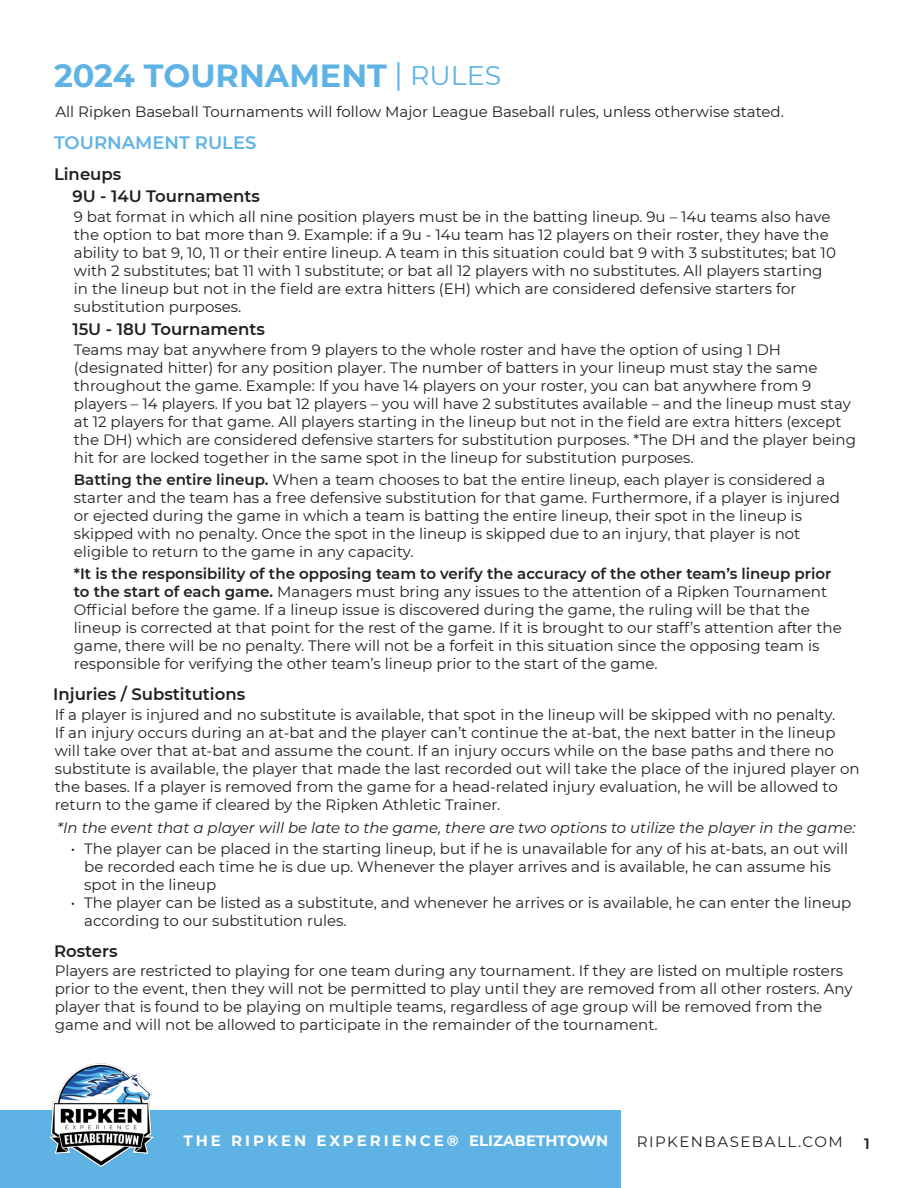
<style>
.page{position:relative;width:918px;height:1188px;background:#fff}
.page>*{position:absolute;margin:0;border:0;box-sizing:border-box;transform-origin:0 0}
.t1{font:700 31.95px "Montserrat";color:#5eb3e4}
.t2{font:600 18px "Montserrat";color:#5eb3e4}
.t3{font:600 16.5px "Montserrat";color:#231f20}
.t4{font:15px/18px "Montserrat";color:#231f20}
.t5{font:italic 15px "Montserrat";color:#231f20}
.t6{font:700 15px "Montserrat";letter-spacing:.19em;color:#fff}
.t7{font:15px "Montserrat";letter-spacing:.1em;color:#231f20}
.t8{font:600 15px "Montserrat";color:#231f20}
.s1{font-weight:400;font-size:30.3px}
.s2{font-weight:400;font-size:27px}
.s3{font-weight:600}
</style>
<div class="page">
<div style="left:0;top:1111px;width:621px;height:77px;background:#5eb3e4"></div>
<img style="left:39px;top:1063px;width:125px;height:105px">
<p class="t1" style="left:54px;top:52px;width:449px">2024 TOURNAMENT <span class="s1">|</span> <span class="s2">RULES</span></p>
<p class="t4" style="left:56px;top:102px;width:730px">All Ripken Baseball Tournaments will follow Major League Baseball rules, unless otherwise stated.</p>
<p class="t2" style="left:54px;top:130px;width:204px">TOURNAMENT RULES</p>
<p class="t3" style="left:54px;top:162px;width:69px">Lineups</p>
<p class="t3" style="left:72px;top:184px;width:189px">9U - 14U Tournaments</p>
<p class="t4" style="left:74px;top:207px;width:764px">9 bat format in which all nine position players must be in the batting lineup. 9u – 14u teams also have the option to bat more than 9. Example: if a 9u - 14u team has 12 players on their roster, they have the ability to bat 9, 10, 11 or their entire lineup. A team in this situation could bat 9 with 3 substitutes; bat 10 with 2 substitutes; bat 11 with 1 substitute; or bat all 12 players with no substitutes. All players starting in the lineup but not in the field are extra hitters (EH) which are considered defensive starters for substitution purposes.</p>
<p class="t4" style="left:74px;top:340px;width:784px">Teams may bat anywhere from 9 players to the whole roster and have the option of using 1 DH (designated hitter) for any position player. The number of batters in your lineup must stay the same throughout the game. Example: If you have 14 players on your roster, you can bat anywhere from 9 players – 14 players. If you bat 12 players – you will have 2 substitutes available – and the lineup must stay at 12 players for that game. All players starting in the lineup but not in the field are extra hitters (except the DH) which are considered defensive starters for substitution purposes. *The DH and the player being hit for are locked together in the same spot in the lineup for substitution purposes.</p>
<p class="t3" style="left:72px;top:317px;width:194px">15U - 18U Tournaments</p>
<p class="t4" style="left:74px;top:470px;width:767px"><span class="s3">Batting the entire lineup.</span> When a team chooses to bat the entire lineup, each player is considered a starter and the team has a free defensive substitution for that game. Furthermore, if a player is injured or ejected during the game in which a team is batting the entire lineup, their spot in the lineup is skipped with no penalty. Once the spot in the lineup is skipped due to an injury, that player is not eligible to return to the game in any capacity.</p>
<p class="t4" style="left:74px;top:564px;width:770px"><span class="s3">*It is the responsibility of the opposing team to verify the accuracy of the other team’s lineup prior to the start of each game.</span> Managers must bring any issues to the attention of a Ripken Tournament Official before the game. If a lineup issue is discovered during the game, the ruling will be that the lineup is corrected at that point for the rest of the game. If it is brought to our staff’s attention after the game, there will be no penalty. There will not be a forfeit in this situation since the opposing team is responsible for verifying the other team’s lineup prior to the start of the game.</p>
<p class="t3" style="left:53px;top:682px;width:193px">Injuries / Substitutions</p>
<p class="t4" style="left:55px;top:706px;width:806px">If a player is injured and no substitute is available, that spot in the lineup will be skipped with no penalty.<br>If an injury occurs during an at-bat and the player can’t continue the at-bat, the next batter in the lineup will take over that at-bat and assume the count. If an injury occurs while on the base paths and there no substitute is available, the player that made the last recorded out will take the place of the injured player on the bases. If a player is removed from the game for a head-related injury evaluation, he will be allowed to return to the game if cleared by the Ripken Athletic Trainer.</p>
<p class="t5" style="left:57px;top:817px;width:800px">*In the event that a player will be late to the game, there are two options to utilize the player in the game:</p>
<p class="t4" style="left:84px;top:839px;width:766px;text-indent:-14px">• The player can be placed in the starting lineup, but if he is unavailable for any of his at-bats, an out will be recorded each time he is due up. Whenever the player arrives and is available, he can assume his spot in the lineup</p>
<p class="t4" style="left:84px;top:893px;width:769px;text-indent:-14px">• The player can be listed as a substitute, and whenever he arrives or is available, he can enter the lineup according to our substitution rules.</p>
<p class="t3" style="left:54px;top:940px;width:65px">Rosters</p>
<p class="t4" style="left:55px;top:961px;width:799px">Players are restricted to playing for one team during any tournament. If they are listed on multiple rosters prior to the event, then they will not be permitted to play until they are removed from all other rosters. Any player that is found to be playing on multiple teams, regardless of age group will be removed from the game and will not be allowed to participate in the remainder of the tournament.</p>
<p class="t6" style="left:184px;top:1130px;width:426px">THE RIPKEN EXPERIENCE® ELIZABETHTOWN</p>
<p class="t7" style="left:637px;top:1132px;width:208px">RIPKENBASEBALL.COM</p>
<p class="t8" style="left:864px;top:1133px;width:7px">1</p>
</div>
